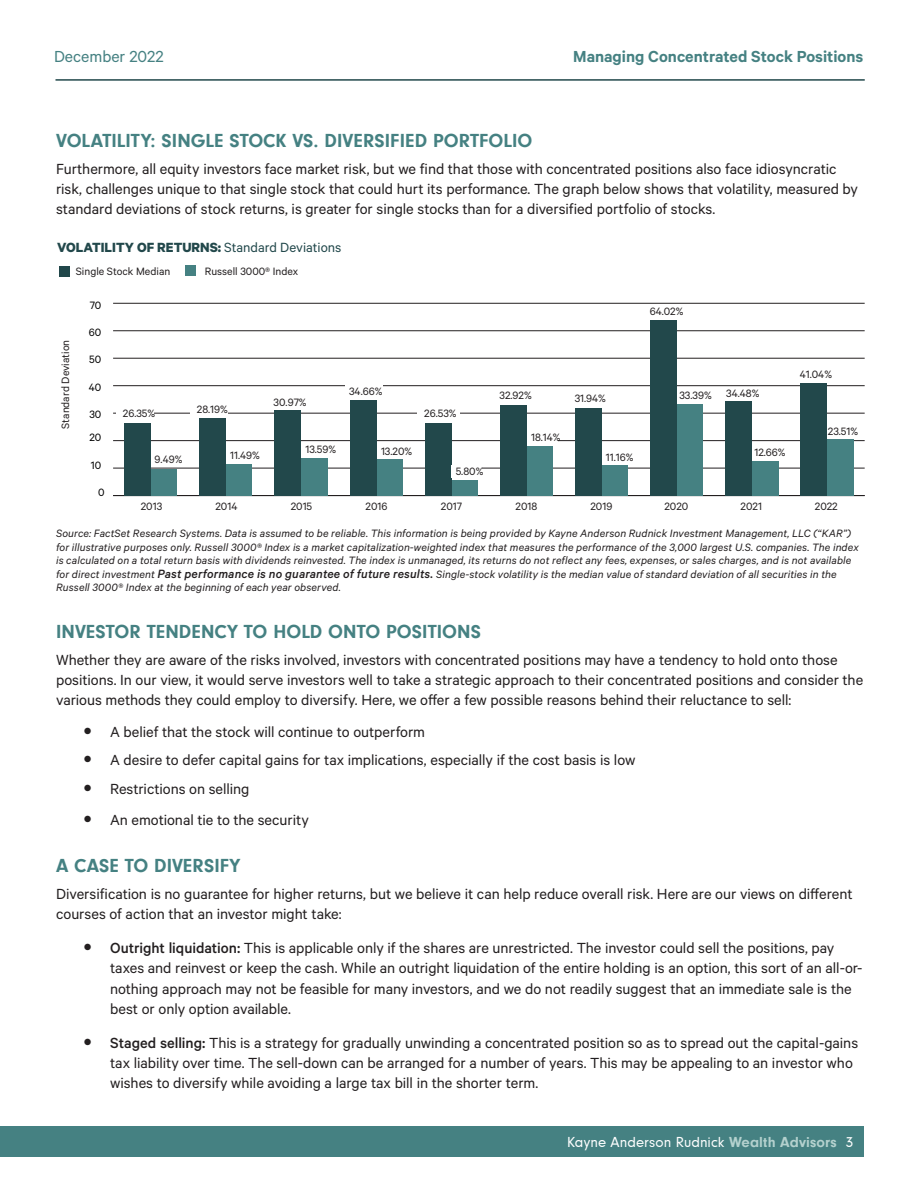
<style>
.page{position:relative;width:918px;height:1188px;background:#fff}
.page>*{position:absolute;margin:0;border:0;box-sizing:border-box;transform-origin:0 0}
.t1{font:700 19.5px "Neuzeit Gro";letter-spacing:.005em;color:#458182}
.t2{font:600 18px "Calibre";color:#458182}
.t3{font:18px "Calibre";color:#458182}
.t4{font:16.5px/20.2px "Calibre";letter-spacing:-.005em;color:#231f20}
.t5{font:700 15px "Calibre";color:#22484b}
.t6{font:15px "Neuzeit Gro";color:#fff}
.t7{font:italic 12px/13.5px "Calibre";letter-spacing:.01em;color:#231f20}
.t8{font:12px "Calibre";color:#231f20}
.t9{font:12px "Calibre";color:#000}
.s1{font-weight:400}
.s2{font-weight:500;font-size:13.5px}
.s3{font-weight:500}
.s4{font-weight:700;color:#b4d1ce}
</style>
<div class="page">
<hr style="left:56px;top:79px;width:809px;height:2px;background:#22484b">
<hr style="left:113px;top:495px;width:752px;height:1px;background:#231f20">
<hr style="left:113px;top:468px;width:752px;height:1px;background:#231f20">
<hr style="left:113px;top:440px;width:752px;height:1px;background:#231f20">
<hr style="left:113px;top:413px;width:752px;height:1px;background:#231f20">
<hr style="left:113px;top:385px;width:752px;height:1px;background:#231f20">
<hr style="left:113px;top:358px;width:752px;height:1px;background:#231f20">
<hr style="left:113px;top:330px;width:752px;height:1px;background:#231f20">
<hr style="left:113px;top:303px;width:752px;height:1px;background:#231f20">
<div style="left:151px;top:469px;width:26px;height:27px;background:#458182"></div>
<div style="left:226px;top:464px;width:26px;height:32px;background:#458182"></div>
<div style="left:301px;top:458px;width:26px;height:38px;background:#458182"></div>
<div style="left:376px;top:459px;width:26px;height:37px;background:#458182"></div>
<div style="left:451px;top:480px;width:27px;height:16px;background:#458182"></div>
<div style="left:526px;top:446px;width:27px;height:50px;background:#458182"></div>
<div style="left:602px;top:465px;width:26px;height:31px;background:#458182"></div>
<div style="left:677px;top:404px;width:26px;height:92px;background:#458182"></div>
<div style="left:752px;top:461px;width:26px;height:35px;background:#458182"></div>
<div style="left:827px;top:431px;width:26px;height:65px;background:#458182"></div>
<div style="left:124px;top:423px;width:27px;height:73px;background:#22484b"></div>
<div style="left:200px;top:418px;width:26px;height:78px;background:#22484b"></div>
<div style="left:275px;top:410px;width:26px;height:86px;background:#22484b"></div>
<div style="left:350px;top:400px;width:26px;height:96px;background:#22484b"></div>
<div style="left:425px;top:423px;width:26px;height:73px;background:#22484b"></div>
<div style="left:500px;top:405px;width:26px;height:91px;background:#22484b"></div>
<div style="left:575px;top:408px;width:27px;height:88px;background:#22484b"></div>
<div style="left:650px;top:320px;width:27px;height:176px;background:#22484b"></div>
<div style="left:726px;top:401px;width:26px;height:95px;background:#22484b"></div>
<div style="left:801px;top:383px;width:26px;height:113px;background:#22484b"></div>
<div style="left:116px;top:407px;width:38px;height:13px;background:#fff"></div>
<div style="left:190px;top:403px;width:38px;height:12px;background:#fff"></div>
<div style="left:345px;top:384px;width:38px;height:13px;background:#fff"></div>
<div style="left:417px;top:407px;width:43px;height:13px;background:#fff"></div>
<div style="left:452px;top:465px;width:30px;height:13px;background:#fff"></div>
<div style="left:527px;top:430px;width:30px;height:13px;background:#fff"></div>
<div style="left:59px;top:266px;width:11px;height:11px;background:#21474a"></div>
<div style="left:185px;top:265px;width:11px;height:11px;background:#458182"></div>
<div style="left:827px;top:426px;width:34px;height:13px;background:#fff"></div>
<div style="left:0;top:1126px;width:864px;height:30px;background:#458182"></div>
<p class="t3" style="left:54px;top:46px;width:111px">December 2022</p>
<p class="t2" style="left:573px;top:46px;width:292px">Managing Concentrated Stock Positions</p>
<p class="t1" style="left:56px;top:129px;width:478px">VOLATILITY: SINGLE STOCK VS. DIVERSIFIED PORTFOLIO</p>
<p class="t4" style="left:56px;top:158px;width:804px">Furthermore, all equity investors face market risk, but we find that those with concentrated positions also face idiosyncratic risk, challenges unique to that single stock that could hurt its performance. The graph below shows that volatility, measured by standard deviations of stock returns, is greater for single stocks than for a diversified portfolio of stocks.</p>
<p class="t5" style="left:57px;top:238px;width:286px">VOLATILITY OF RETURNS: <span class="s1">Standard Deviations</span></p>
<p class="t8" style="left:76px;top:264px;width:96px">Single Stock Median</p>
<p class="t8" style="left:205px;top:264px;width:95px">Russell 3000® Index</p>
<p class="t9" style="left:90px;top:298px;width:13px">70</p>
<p class="t8" style="left:58px;top:429px;width:90px;rotate:-90deg">Standard Deviation</p>
<p class="t9" style="left:89px;top:325px;width:14px">60</p>
<p class="t9" style="left:89px;top:353px;width:14px">50</p>
<p class="t9" style="left:89px;top:380px;width:14px">40</p>
<p class="t9" style="left:89px;top:408px;width:13px">30</p>
<p class="t9" style="left:89px;top:430px;width:13px">20</p>
<p class="t9" style="left:91px;top:458px;width:12px">10</p>
<p class="t9" style="left:98px;top:485px;width:8px">0</p>
<p class="t8" style="left:123px;top:407px;width:34px">26.35%</p>
<p class="t8" style="left:155px;top:453px;width:29px">9.49%</p>
<p class="t8" style="left:197px;top:402px;width:33px">28.19%</p>
<p class="t8" style="left:230px;top:449px;width:31px">11.49%</p>
<p class="t8" style="left:274px;top:396px;width:35px">30.97%</p>
<p class="t8" style="left:305px;top:443px;width:32px">13.59%</p>
<p class="t8" style="left:349px;top:384px;width:35px">34.66%</p>
<p class="t8" style="left:381px;top:445px;width:33px">13.20%</p>
<p class="t8" style="left:424px;top:407px;width:34px">26.53%</p>
<p class="t8" style="left:456px;top:465px;width:29px">5.80%</p>
<p class="t8" style="left:141px;top:499px;width:23px">2013</p>
<p class="t8" style="left:216px;top:499px;width:23px">2014</p>
<p class="t8" style="left:291px;top:499px;width:23px">2015</p>
<p class="t8" style="left:366px;top:499px;width:23px">2016</p>
<p class="t8" style="left:441px;top:499px;width:23px">2017</p>
<p class="t8" style="left:500px;top:388px;width:34px">32.92%</p>
<p class="t8" style="left:531px;top:430px;width:31px">18.14%</p>
<p class="t8" style="left:575px;top:391px;width:33px">31.94%</p>
<p class="t8" style="left:606px;top:450px;width:29px">11.16%</p>
<p class="t8" style="left:516px;top:499px;width:23px">2018</p>
<p class="t8" style="left:590px;top:499px;width:23px">2019</p>
<p class="t8" style="left:650px;top:304px;width:35px">64.02%</p>
<p class="t8" style="left:679px;top:387px;width:82px">33.39% 34.48%</p>
<p class="t8" style="left:754px;top:445px;width:33px">12.66%</p>
<p class="t8" style="left:800px;top:367px;width:34px">41.04%</p>
<p class="t8" style="left:828px;top:424px;width:32px">23.51%</p>
<p class="t8" style="left:664px;top:499px;width:25px">2020</p>
<p class="t8" style="left:741px;top:499px;width:23px">2021</p>
<p class="t8" style="left:815px;top:499px;width:24px">2022</p>
<p class="t7" style="left:56px;top:526px;width:804px">Source: FactSet Research Systems. Data is assumed to be reliable. This information is being provided by Kayne Anderson Rudnick Investment Management, LLC (“KAR”) for illustrative purposes only. Russell 3000® Index is a market capitalization-weighted index that measures the performance of the 3,000 largest U.S. companies. The index is calculated on a total return basis with dividends reinvested. The index is unmanaged, its returns do not reflect any fees, expenses, or sales charges, and is not available for direct investment <span class="s2">Past performance is no guarantee of future results.</span> Single-stock volatility is the median value of standard deviation of all securities in the Russell 3000® Index at the beginning of each year observed.</p>
<p class="t1" style="left:56px;top:620px;width:426px">INVESTOR TENDENCY TO HOLD ONTO POSITIONS</p>
<p class="t4" style="left:56px;top:649px;width:809px">Whether they are aware of the risks involved, investors with concentrated positions may have a tendency to hold onto those positions. In our view, it would serve investors well to take a strategic approach to their concentrated positions and consider the various methods they could employ to diversify. Here, we offer a few possible reasons behind their reluctance to sell:</p>
<p class="t4" style="left:110px;top:721px;width:317px">A belief that the stock will continue to outperform</p>
<p class="t4" style="left:110px;top:750px;width:527px">A desire to defer capital gains for tax implications, especially if the cost basis is low</p>
<p class="t4" style="left:110px;top:778px;width:141px">Restrictions on selling</p>
<p class="t4" style="left:110px;top:809px;width:200px">An emotional tie to the security</p>
<p class="t1" style="left:56px;top:855px;width:186px">A CASE TO DIVERSIFY</p>
<p class="t4" style="left:56px;top:883px;width:798px">Diversification is no guarantee for higher returns, but we believe it can help reduce overall risk. Here are our views on different courses of action that an investor might take:</p>
<p class="t4" style="left:110px;top:937px;width:754px"><span class="s3">Outright liquidation:</span> This is applicable only if the shares are unrestricted. The investor could sell the positions, pay taxes and reinvest or keep the cash. While an outright liquidation of the entire holding is an option, this sort of an all-or&shy;nothing approach may not be feasible for many investors, and we do not readily suggest that an immediate sale is the best or only option available.</p>
<p class="t4" style="left:110px;top:1032px;width:750px"><span class="s3">Staged selling:</span> This is a strategy for gradually unwinding a concentrated position so as to spread out the capital-gains tax liability over time. The sell-down can be arranged for a number of years. This may be appealing to an investor who wishes to diversify while avoiding a large tax bill in the shorter term.</p>
<p class="t6" style="left:567px;top:1134px;width:288px">Kayne Anderson Rudnick <span class="s4">Wealth Advisors</span> 3</p>
</div>
